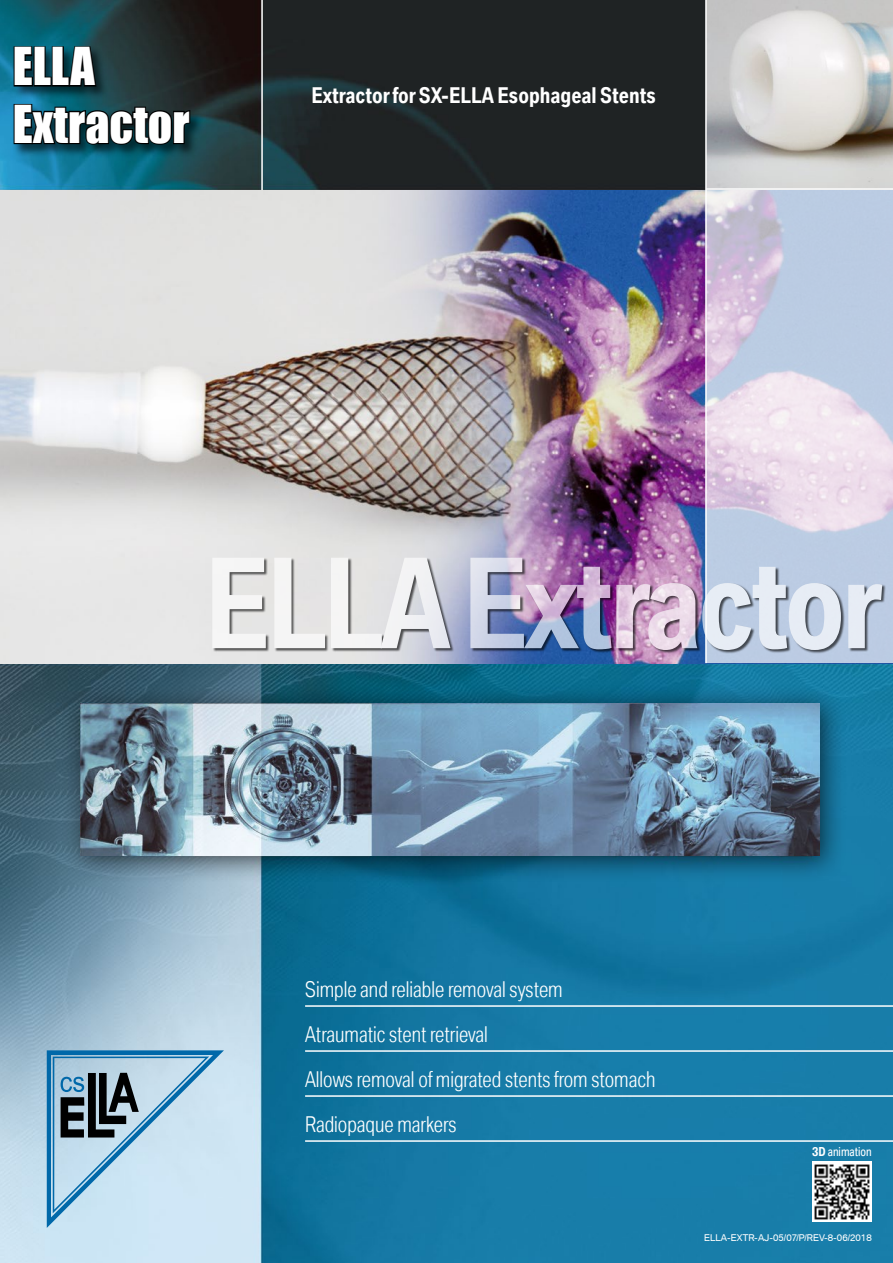
<style>
.page{position:relative;width:893px;height:1263px;background:#fff}
.page>*{position:absolute;margin:0;border:0;box-sizing:border-box;transform-origin:0 0}
.t1{font:700 condensed 120px "BMW Type";letter-spacing:-.03em;color:#fff}
.t2{font:48px/57.6px "Impact";color:#fff}
.t3{font:300 condensed 21px/45px "BMW Type";color:#fff}
.t4{font:700 condensed 21px "BMW Type";color:#fff}
.t5{font:condensed 12px "BMW Type";color:#fff}
.t6{font:9px "BMW Type";color:#fff}
.s1{font-weight:700}
</style>
<div class="page">
<img style="left:0;top:0;width:893px;height:1263px">
<div style="left:61px;top:684px;width:786px;height:199px;background:#000;opacity:.65"></div>
<img style="left:80px;top:703px;width:739px;height:152px">
<svg style="left:47px;top:1050px;width:177px;height:178px;background:#a2c1d5"></svg>
<hr style="left:261px;top:0;width:2px;height:193px;background:#fff">
<img style="left:707px;top:0;width:186px;height:189px">
<img style="left:0;top:190px;width:705px;height:473px">
<div style="left:13px;top:46px;width:191px;height:112px;background:#000;opacity:.6"></div>
<svg style="left:12px;top:35px;width:86px;height:53px;background:#063945"></svg>
<svg style="left:12px;top:103px;width:179px;height:43px;background:#092c35"></svg>
<hr style="left:305px;top:1005px;width:588px;height:2px;background:#fff">
<hr style="left:305px;top:1050px;width:588px;height:2px;background:#fff">
<hr style="left:305px;top:1095px;width:588px;height:2px;background:#fff">
<hr style="left:305px;top:1140px;width:588px;height:2px;background:#fff">
<hr style="left:705px;top:0;width:2px;height:663px;background:#fff">
<svg style="left:706px;top:189px;width:187px;height:474px;background:#d2d4e6"></svg>
<img style="left:213px;top:558px;width:673px;height:95px">
<img style="left:812px;top:1162px;width:60px;height:59px">
<h2 class="t2" style="left:13px;top:37px;width:178px">ELLA<br>Extractor</h2>
<p class="t4" style="left:311px;top:82px;width:346px">Extractor for SX-ELLA Esophageal Stents</p>
<h1 class="t1" style="left:205px;top:525px;width:679px">ELLA Extractor</h1>
<p class="t3" style="left:305px;top:966px;width:352px">Simple and reliable removal system<br>Atraumatic stent retrieval<br>Allows removal of migrated stents from stomach<br>Radiopaque markers</p>
<p class="t5" style="left:812px;top:1144px;width:61px"><span class="s1">3D</span> animation</p>
<p class="t6" style="left:704px;top:1232px;width:169px">ELLA-EXTR-AJ-05/07/P/REV-8-06/2018</p>
</div>
